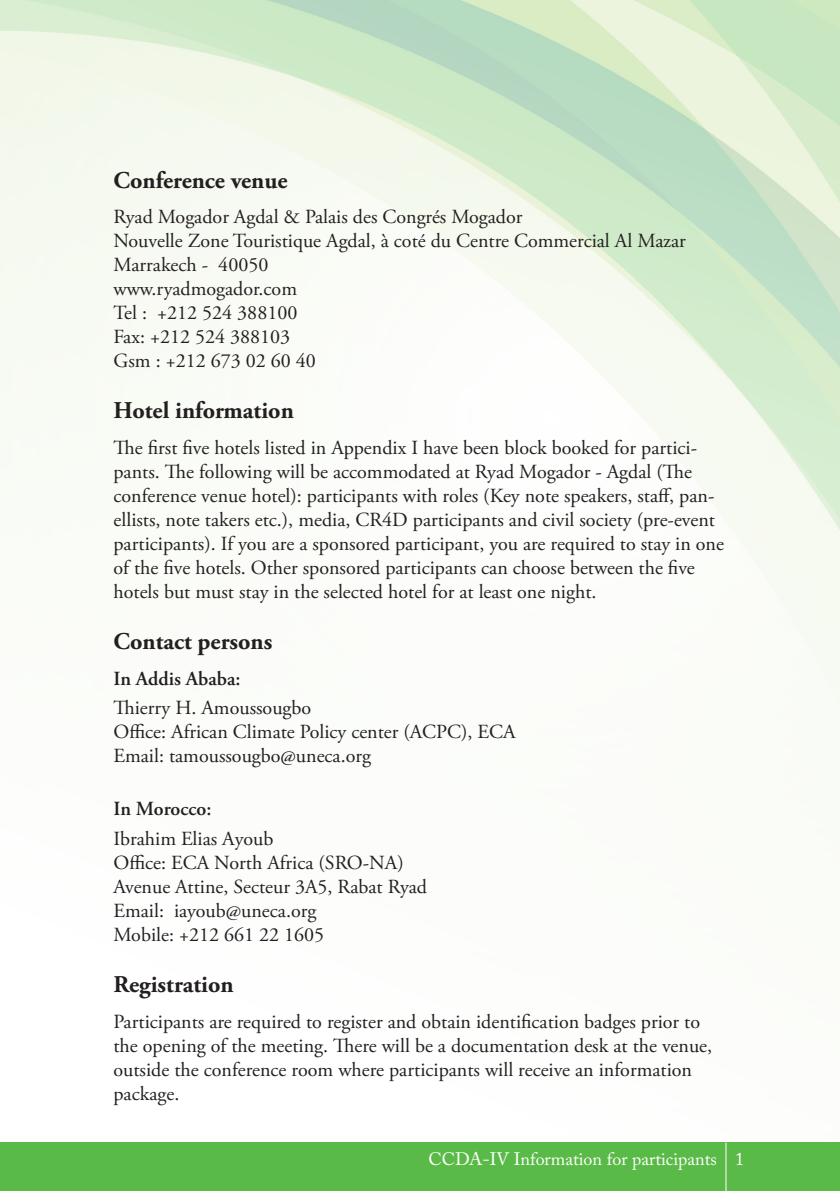
<style>
.page{position:relative;width:840px;height:1191px;background:#fff}
.page>*{position:absolute;margin:0;border:0;box-sizing:border-box;transform-origin:0 0}
.t1{font:700 24px "Adobe Garamond Pro";color:#231f20}
.t2{font:20px/24px "Adobe Garamond Pro";color:#231f20}
.t3{font:600 20px "Adobe Garamond Pro";color:#231f20}
.t4{font:18px "Adobe Caslon Pro";color:#fff}
</style>
<div class="page">
<img style="left:0;top:0;width:839px;height:703px">
<div style="left:0;top:1142px;width:839px;height:49px;background:#5aba47"></div>
<hr style="left:725px;top:1142px;width:1px;height:49px;background:#fff">
<p class="t1" style="left:113px;top:166px;width:175px">Conference venue</p>
<p class="t2" style="left:113px;top:205px;width:573px">Ryad Mogador Agdal &amp; Palais des Congrés Mogador<br>Nouvelle Zone Touristique Agdal, à coté du Centre Commercial Al Mazar<br>Marrakech - 40050<br>www.ryadmogador.com<br>Tel : +212 524 388100<br>Fax: +212 524 388103<br>Gsm : +212 673 02 60 40</p>
<p class="t1" style="left:113px;top:397px;width:182px">Hotel information</p>
<p class="t2" style="left:113px;top:436px;width:611px">The first five hotels listed in Appendix I have been block booked for partici&shy;pants. The following will be accommodated at Ryad Mogador - Agdal (The conference venue hotel): participants with roles (Key note speakers, staff, pan&shy;ellists, note takers etc.), media, CR4D participants and civil society (pre-event participants). If you are a sponsored participant, you are required to stay in one of the five hotels. Other sponsored participants can choose between the five hotels but must stay in the selected hotel for at least one night.</p>
<p class="t1" style="left:113px;top:628px;width:160px">Contact persons</p>
<p class="t3" style="left:113px;top:667px;width:128px">In Addis Ababa:</p>
<p class="t2" style="left:113px;top:696px;width:403px">Thierry H. Amoussougbo<br>Office: African Climate Policy center (ACPC), ECA<br>Email: tamoussougbo@uneca.org</p>
<p class="t3" style="left:113px;top:797px;width:99px">In Morocco:</p>
<p class="t2" style="left:113px;top:827px;width:315px">Ibrahim Elias Ayoub<br>Office: ECA North Africa (SRO-NA)<br>Avenue Attine, Secteur 3A5, Rabat Ryad<br>Email: iayoub@uneca.org<br>Mobile: +212 661 22 1605</p>
<p class="t1" style="left:113px;top:970px;width:122px">Registration</p>
<p class="t2" style="left:113px;top:1010px;width:600px">Participants are required to register and obtain identification badges prior to the opening of the meeting. There will be a documentation desk at the venue, outside the conference room where participants will receive an information package.</p>
<p class="t4" style="left:428px;top:1148px;width:317px">CCDA-IV Information for participants<sup>1</sup> 1</p>
</div>
